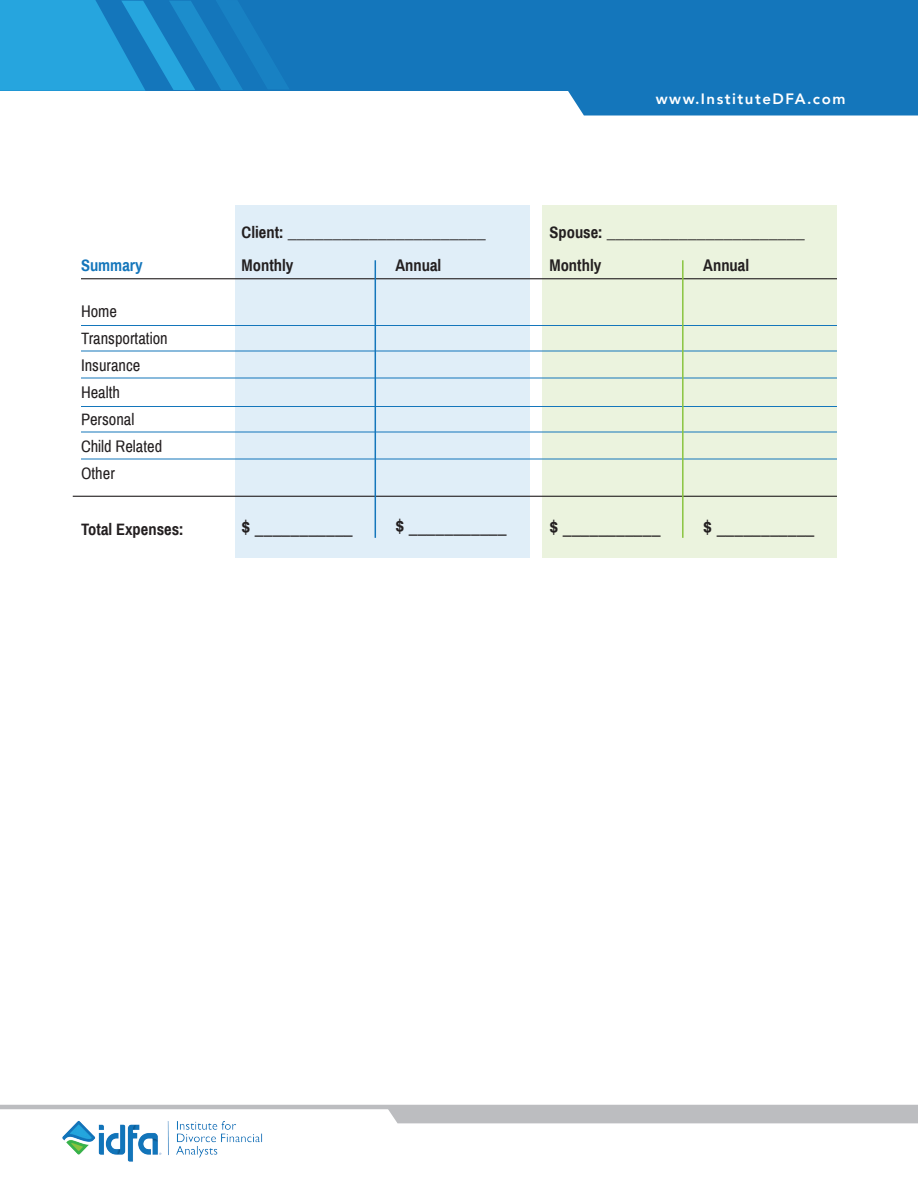
<style>
.page{position:relative;width:918px;height:1188px;background:#fff}
.page>*{position:absolute;margin:0;border:0;box-sizing:border-box;transform-origin:0 0}
.t1{font:700 19.5px "Archivo Narrow";color:#231f20}
.t2{font:18px "Minion Pro";color:#231f20}
.t3{font:16.5px "Archivo Narrow";color:#231f20}
.t4{font:700 16.5px "Archivo Narrow";color:#231f20}
.t5{font:700 16.5px "Archivo Narrow";color:#1476bb}
.t6{font:800 15px "Avenir";letter-spacing:.1em;color:#fff}
.s1{font-family:"Archivo Narrow";font-weight:700;font-size:16.5px}
</style>
<div class="page">
<img style="left:62px;top:1121px;width:201px;height:41px">
<div style="left:0;top:0;width:918px;height:91px;background:#1476bb"></div>
<svg style="left:0;top:0;width:289px;height:91px"></svg>
<div style="left:568px;top:91px;width:350px;height:25px;background:#1476bb"></div>
<hr style="left:0;top:1105px;width:918px;height:4px;background:#bcbdc0">
<div style="left:386px;top:1109px;width:532px;height:14px;background:#bcbdc0"></div>
<div style="left:235px;top:205px;width:294px;height:352px;background:#e0eef8"></div>
<div style="left:543px;top:205px;width:294px;height:352px;background:#ebf3de"></div>
<hr style="left:81px;top:278px;width:756px;height:1px;background:#231f20">
<hr style="left:73px;top:496px;width:764px;height:1px;background:#231f20">
<hr style="left:81px;top:325px;width:756px;height:1px;background:#1476bb">
<hr style="left:81px;top:351px;width:756px;height:1px;background:#1476bb">
<hr style="left:81px;top:378px;width:756px;height:1px;background:#1476bb">
<hr style="left:81px;top:406px;width:756px;height:1px;background:#1476bb">
<hr style="left:81px;top:432px;width:756px;height:1px;background:#1476bb">
<hr style="left:81px;top:459px;width:756px;height:1px;background:#1476bb">
<hr style="left:375px;top:260px;width:1px;height:278px;background:#1476bb">
<hr style="left:682px;top:260px;width:2px;height:278px;background:#8ac441">
<p class="t6" style="left:656px;top:87px;width:191px">www.InstituteDFA.com</p>
<p class="t2" style="left:242px;top:220px;width:246px"><span class="s1">Client:</span> ______________________</p>
<p class="t2" style="left:549px;top:220px;width:257px"><span class="s1">Spouse:</span> ______________________</p>
<p class="t5" style="left:81px;top:256px;width:63px">Summary</p>
<p class="t4" style="left:242px;top:256px;width:53px">Monthly</p>
<p class="t4" style="left:396px;top:256px;width:47px">Annual</p>
<p class="t4" style="left:549px;top:256px;width:53px">Monthly</p>
<p class="t4" style="left:703px;top:256px;width:47px">Annual</p>
<p class="t3" style="left:81px;top:301px;width:38px">Home</p>
<p class="t3" style="left:81px;top:328px;width:88px">Transportation</p>
<p class="t3" style="left:81px;top:355px;width:61px">Insurance</p>
<p class="t3" style="left:81px;top:382px;width:41px">Health</p>
<p class="t3" style="left:81px;top:409px;width:55px">Personal</p>
<p class="t3" style="left:81px;top:436px;width:83px">Child Related</p>
<p class="t3" style="left:81px;top:463px;width:35px">Other</p>
<p class="t4" style="left:81px;top:519px;width:104px">Total Expenses:</p>
<p class="t1" style="left:242px;top:515px;width:113px">$ ___________</p>
<p class="t1" style="left:396px;top:514px;width:113px">$ ___________</p>
<p class="t1" style="left:549px;top:515px;width:113px">$ ___________</p>
<p class="t1" style="left:703px;top:515px;width:113px">$ ___________</p>
</div>
